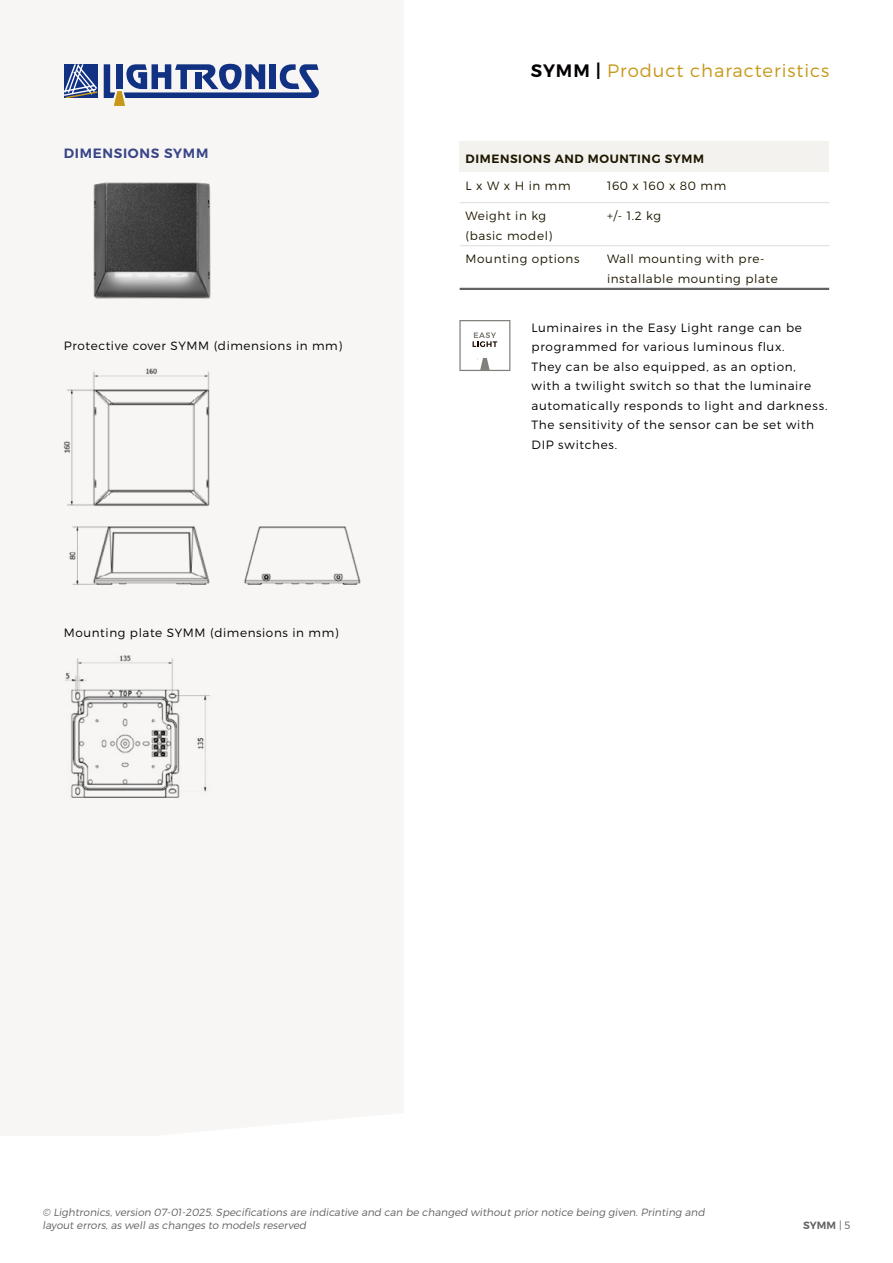
<style>
.page{position:relative;width:893px;height:1263px;background:#fff}
.page>*{position:absolute;margin:0;border:0;box-sizing:border-box;transform-origin:0 0}
.t1{font:18px "Trueno Lt";letter-spacing:.05em;color:#c89718}
.t2{font:13.5px "Trueno S Bd";letter-spacing:.05em;color:#394587}
.t3{font:12px/19.5px "Trueno Lt";letter-spacing:.05em;color:#000}
.t4{font:12px/19.5px "Trueno Lt";letter-spacing:.05em;color:#1d1800}
.t5{font:12px "Trueno S Bd";letter-spacing:.05em;color:#1d1800}
.t6{font:10.5px/12.6px "Trueno Lt It";color:#636363}
.t7{font:10.5px "Trueno S Bd";color:#636363}
.s1{font-family:"Trueno S Bd";color:#040000}
.s2{font-family:"Trueno Lt"}
</style>
<div class="page">
<div style="left:0;top:0;width:404px;height:1135px;background:#f7f6f5"></div>
<img style="left:64px;top:368px;width:297px;height:216px">
<img style="left:65px;top:655px;width:145px;height:143px">
<img style="left:93px;top:182px;width:118px;height:117px">
<svg style="left:64px;top:64px;width:33px;height:34px"></svg>
<svg style="left:104px;top:64px;width:215px;height:42px"></svg>
<div style="left:460px;top:142px;width:369px;height:30px;background:#f3f2ef"></div>
<hr style="left:460px;top:202px;width:141px;height:1px;background:#dddcdb">
<hr style="left:601px;top:202px;width:228px;height:1px;background:#dddcdb">
<hr style="left:460px;top:245px;width:141px;height:1px;background:#dddcdb">
<hr style="left:601px;top:245px;width:228px;height:1px;background:#dddcdb">
<hr style="left:460px;top:288px;width:141px;height:2px;background:#636363">
<hr style="left:601px;top:288px;width:228px;height:2px;background:#636363">
<svg style="left:459px;top:320px;width:51px;height:51px"></svg>
<p class="t2" style="left:64px;top:144px;width:146px">DIMENSIONS SYMM</p>
<p class="t3" style="left:64px;top:335px;width:280px">Protective cover SYMM (dimensions in mm)</p>
<p class="t3" style="left:64px;top:622px;width:276px">Mounting plate SYMM (dimensions in mm)</p>
<h1 class="t1" style="left:531px;top:60px;width:300px"><span class="s1">SYMM |</span> Product characteristics</h1>
<p class="t5" style="left:466px;top:151px;width:240px">DIMENSIONS AND MOUNTING SYMM</p>
<p class="t4" style="left:466px;top:176px;width:106px">L x W x H in mm</p>
<p class="t4" style="left:607px;top:176px;width:121px">160 x 160 x 80 mm</p>
<p class="t4" style="left:466px;top:206px;width:88px">Weight in kg (basic model)</p>
<p class="t4" style="left:607px;top:206px;width:56px">+/- 1.2 kg</p>
<p class="t4" style="left:466px;top:249px;width:115px">Mounting options</p>
<p class="t4" style="left:607px;top:249px;width:172px">Wall mounting with pre&shy;installable mounting plate</p>
<p class="t3" style="left:531px;top:317px;width:297px">Luminaires in the Easy Light range can be programmed for various luminous flux.<br>They can be also equipped, as an option,<br>with a twilight switch so that the luminaire automatically responds to light and darkness.<br>The sensitivity of the sensor can be set with DIP switches.</p>
<p class="t6" style="left:43px;top:1206px;width:664px">© Lightronics, version 07-01-2025. Specifications are indicative and can be changed without prior notice being given. Printing and layout errors, as well as changes to models reserved</p>
<p class="t7" style="left:803px;top:1219px;width:49px">SYMM <span class="s2">| 5</span></p>
</div>
